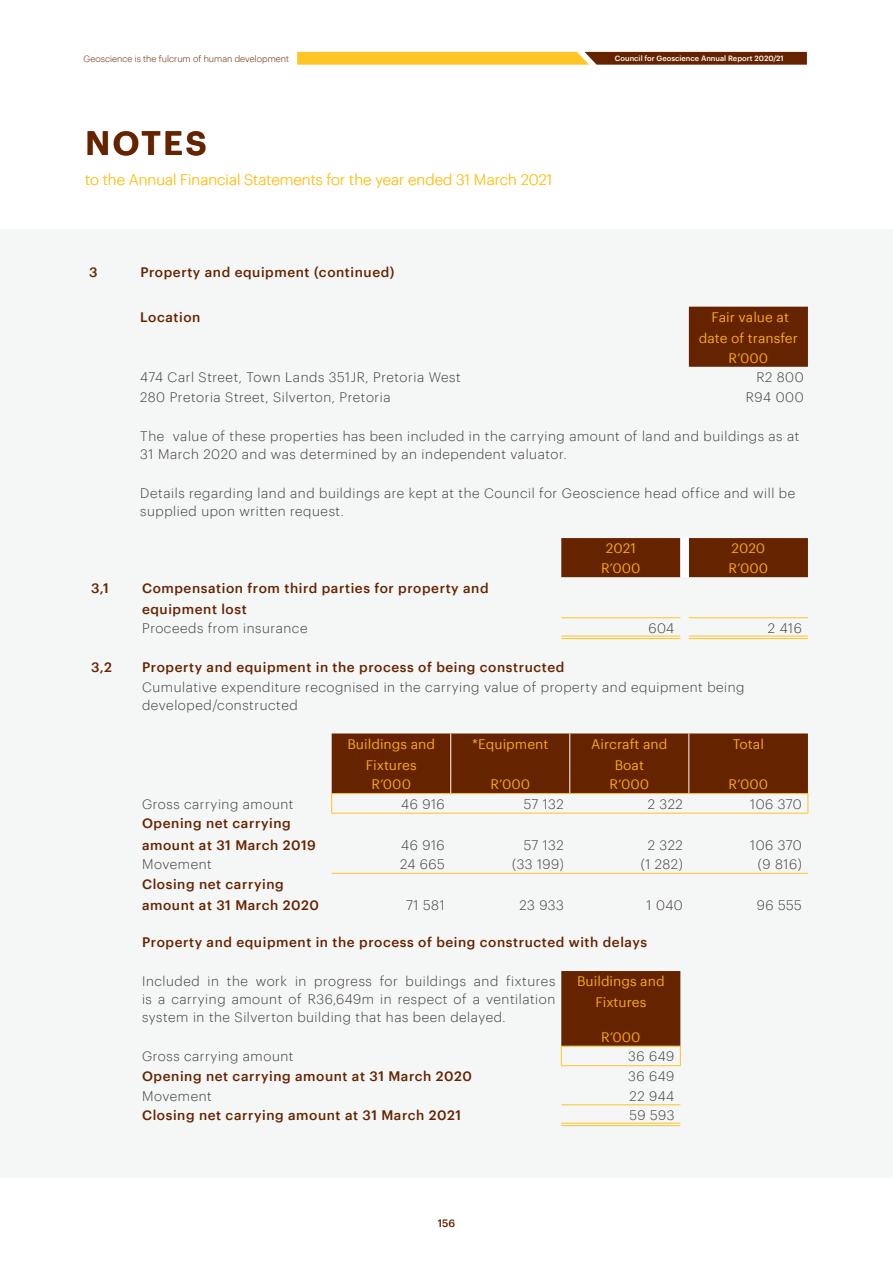
<style>
.page{position:relative;width:893px;height:1263px;background:#fff}
.page>*{position:absolute;margin:0;border:0;box-sizing:border-box;transform-origin:0 0}
.t1{font:600 33px "Graphik";letter-spacing:.065em;color:#652300}
.t2{font:300 15px "Graphik";color:#ffc425}
.t3{font:300 13.5px/18px "Graphik";letter-spacing:.04em;color:#413e3d}
.t4{font:500 13.5px/21px "Graphik";letter-spacing:.04em;color:#652300}
.t5{font:13.5px/21px "Graphik";color:#fbab18;text-align:center}
.t6{font:500 10.5px "Graphik";color:#652300}
.t7{font:300 9px "Graphik";color:#652300}
.t8{font:500 7.5px "Graphik";color:#fff}
</style>
<div class="page">
<svg style="left:297px;top:52px;width:510px;height:13px;background:#bf831e"></svg>
<div style="left:0;top:230px;width:893px;height:948px;background:#f5f6f6"></div>
<div style="left:689px;top:307px;width:119px;height:60px;background:#652300"></div>
<div style="left:561px;top:538px;width:247px;height:39px;background:#652300"></div>
<hr style="left:561px;top:617px;width:119px;height:1px;background:#ffc425">
<hr style="left:689px;top:617px;width:119px;height:1px;background:#ffc425">
<hr style="left:561px;top:636px;width:119px;height:1px;background:#ffc425">
<hr style="left:561px;top:638px;width:119px;height:1px;background:#ffc425">
<hr style="left:689px;top:636px;width:119px;height:1px;background:#ffc425">
<hr style="left:689px;top:638px;width:119px;height:1px;background:#ffc425">
<hr style="left:332px;top:873px;width:119px;height:1px;background:#ffc425">
<hr style="left:451px;top:873px;width:119px;height:1px;background:#ffc425">
<hr style="left:570px;top:873px;width:119px;height:1px;background:#ffc425">
<hr style="left:689px;top:873px;width:119px;height:1px;background:#ffc425">
<svg style="left:331px;top:733px;width:477px;height:80px"></svg>
<hr style="left:331px;top:813px;width:120px;height:1px;background:#ffc425">
<hr style="left:451px;top:813px;width:119px;height:1px;background:#ffc425">
<hr style="left:570px;top:813px;width:119px;height:1px;background:#ffc425">
<hr style="left:689px;top:813px;width:119px;height:1px;background:#ffc425">
<hr style="left:561px;top:1104px;width:119px;height:1px;background:#ffc425">
<svg style="left:561px;top:971px;width:120px;height:94px"></svg>
<hr style="left:561px;top:1065px;width:120px;height:1px;background:#ffc425">
<hr style="left:561px;top:1123px;width:119px;height:1px;background:#ffc425">
<hr style="left:561px;top:1125px;width:119px;height:1px;background:#ffc425">
<p class="t7" style="left:84px;top:52px;width:207px">Geoscience is the fulcrum of human development</p>
<p class="t8" style="left:615px;top:53px;width:170px">Council for Geoscience Annual Report 2020/21</p>
<h1 class="t1" style="left:85px;top:117px;width:123px">NOTES</h1>
<p class="t2" style="left:85px;top:169px;width:469px">to the Annual Financial Statements for the year ended 31 March 2021</p>
<p class="t4" style="left:89px;top:260px;width:10px">3</p>
<p class="t4" style="left:140px;top:260px;width:256px">Property and equipment (continued)</p>
<p class="t4" style="left:140px;top:305px;width:62px">Location</p>
<p class="t5" style="left:699px;top:305px;width:101px">Fair value at date of transfer</p>
<p class="t5" style="left:729px;top:346px;width:41px">R’000</p>
<p class="t3" style="left:140px;top:367px;width:322px">474 Carl Street, Town Lands 351JR, Pretoria West</p>
<p class="t3" style="left:756px;top:367px;width:49px">R2 800</p>
<p class="t3" style="left:140px;top:387px;width:252px">280 Pretoria Street, Silverton, Pretoria</p>
<p class="t3" style="left:746px;top:387px;width:59px">R94 000</p>
<p class="t3" style="left:140px;top:426px;width:661px">The value of these properties has been included in the carrying amount of land and buildings as at<br>31 March 2020 and was determined by an independent valuator.</p>
<p class="t3" style="left:140px;top:483px;width:656px">Details regarding land and buildings are kept at the Council for Geoscience head office and will be supplied upon written request.</p>
<p class="t5" style="left:606px;top:537px;width:32px">2021</p>
<p class="t5" style="left:731px;top:537px;width:35px">2020</p>
<p class="t5" style="left:601px;top:556px;width:41px">R’000</p>
<p class="t5" style="left:729px;top:556px;width:41px">R’000</p>
<p class="t4" style="left:91px;top:576px;width:19px">3,1</p>
<p class="t4" style="left:142px;top:576px;width:348px">Compensation from third parties for property and equipment lost</p>
<p class="t3" style="left:142px;top:618px;width:167px">Proceeds from insurance</p>
<p class="t3" style="left:648px;top:618px;width:28px">604</p>
<p class="t3" style="left:768px;top:618px;width:35px">2 416</p>
<p class="t4" style="left:91px;top:656px;width:22px">3,2</p>
<p class="t4" style="left:142px;top:656px;width:424px">Property and equipment in the process of being constructed</p>
<p class="t3" style="left:142px;top:677px;width:604px">Cumulative expenditure recognised in the carrying value of property and equipment being developed/constructed</p>
<p class="t5" style="left:347px;top:732px;width:89px">Buildings and<br>Fixtures</p>
<p class="t5" style="left:472px;top:732px;width:78px">*Equipment</p>
<p class="t5" style="left:591px;top:732px;width:78px">Aircraft and<br>Boat</p>
<p class="t5" style="left:733px;top:732px;width:33px">Total</p>
<p class="t5" style="left:371px;top:773px;width:41px">R’000</p>
<p class="t5" style="left:490px;top:773px;width:41px">R’000</p>
<p class="t5" style="left:609px;top:773px;width:41px">R’000</p>
<p class="t5" style="left:729px;top:773px;width:41px">R’000</p>
<p class="t3" style="left:142px;top:794px;width:153px">Gross carrying amount</p>
<p class="t3" style="left:401px;top:794px;width:45px">46 916</p>
<p class="t3" style="left:524px;top:794px;width:42px">57 132</p>
<p class="t3" style="left:648px;top:794px;width:37px">2 322</p>
<p class="t3" style="left:750px;top:794px;width:53px">106 370</p>
<p class="t4" style="left:142px;top:812px;width:175px">Opening net carrying amount at 31 March 2019</p>
<p class="t3" style="left:401px;top:834px;width:45px">46 916</p>
<p class="t3" style="left:524px;top:834px;width:42px">57 132</p>
<p class="t3" style="left:648px;top:834px;width:37px">2 322</p>
<p class="t3" style="left:750px;top:834px;width:53px">106 370</p>
<p class="t3" style="left:142px;top:854px;width:71px">Movement</p>
<p class="t3" style="left:400px;top:854px;width:46px">24 665</p>
<p class="t3" style="left:512px;top:854px;width:53px">(33 199)</p>
<p class="t3" style="left:641px;top:854px;width:44px">(1 282)</p>
<p class="t3" style="left:758px;top:854px;width:45px">(9 816)</p>
<p class="t4" style="left:142px;top:872px;width:178px">Closing net carrying amount at 31 March 2020</p>
<p class="t3" style="left:406px;top:895px;width:40px">71 581</p>
<p class="t3" style="left:519px;top:895px;width:46px">23 933</p>
<p class="t3" style="left:647px;top:895px;width:38px">1 040</p>
<p class="t3" style="left:757px;top:895px;width:47px">96 555</p>
<p class="t4" style="left:142px;top:931px;width:507px">Property and equipment in the process of being constructed with delays</p>
<p class="t3" style="left:142px;top:971px;width:415px;text-align:justify">Included in the work in progress for buildings and fixtures is a carrying amount of R36,649m in respect of a ventilation system in the Silverton building that has been delayed.</p>
<p class="t5" style="left:577px;top:970px;width:89px">Buildings and<br>Fixtures</p>
<p class="t5" style="left:601px;top:1025px;width:41px">R’000</p>
<p class="t3" style="left:142px;top:1046px;width:153px">Gross carrying amount</p>
<p class="t3" style="left:628px;top:1046px;width:48px">36 649</p>
<p class="t4" style="left:142px;top:1064px;width:331px">Opening net carrying amount at 31 March 2020</p>
<p class="t3" style="left:628px;top:1066px;width:48px">36 649</p>
<p class="t3" style="left:142px;top:1085px;width:71px">Movement</p>
<p class="t3" style="left:630px;top:1085px;width:46px">22 944</p>
<p class="t4" style="left:142px;top:1103px;width:321px">Closing net carrying amount at 31 March 2021</p>
<p class="t3" style="left:629px;top:1105px;width:46px">59 593</p>
<p class="t6" style="left:438px;top:1215px;width:19px">156</p>
</div>
